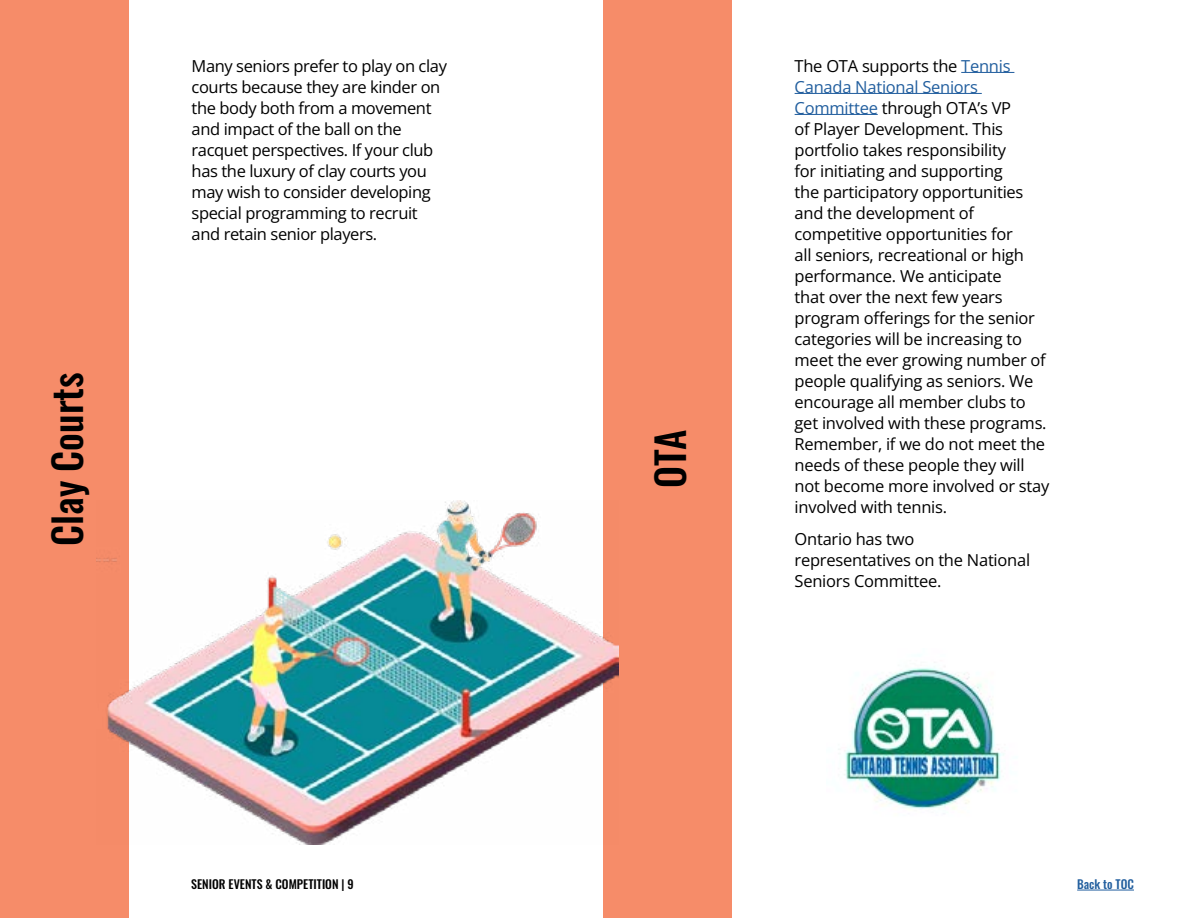
<style>
.page{position:relative;width:1188px;height:918px;background:#fff}
.page>*{position:absolute;margin:0;border:0;box-sizing:border-box;transform-origin:0 0}
.t1{font:500 39px "Oswald";color:#000}
.t2{font:16.5px/21px "Open Sans";letter-spacing:-.015em;color:#000}
.t3{font:500 12px "Oswald";color:#000}
.t4{font:500 12px "Oswald";color:#215e9e}
.s1{color:#215e9e}
</style>
<div class="page">
<div style="left:0;top:0;width:129px;height:918px;background:#f68c69"></div>
<div style="left:603px;top:0;width:129px;height:918px;background:#f68c69"></div>
<img style="left:97px;top:500px;width:521px;height:345px">
<hr style="left:1077px;top:890px;width:57px;height:1px;background:#215e9e">
<hr style="left:961px;top:72px;width:53px;height:1px;background:#215e9e">
<hr style="left:795px;top:93px;width:187px;height:1px;background:#215e9e">
<hr style="left:795px;top:114px;width:83px;height:1px;background:#215e9e">
<img style="left:838px;top:666px;width:166px;height:143px">
<h1 class="t1" style="left:47px;top:546px;width:175px;rotate:-90deg">Clay Courts</h1>
<p class="t2" style="left:192px;top:55px;width:257px">Many seniors prefer to play on clay courts because they are kinder on the body both from a movement and impact of the ball on the racquet perspectives. If your club has the luxury of clay courts you may wish to consider developing special programming to recruit and retain senior players.</p>
<p class="t2" style="left:795px;top:55px;width:256px">The OTA supports the <span class="s1">Tennis<br>Canada National Seniors<br>Committee</span> through OTA’s VP<br>of Player Development. This portfolio takes responsibility<br>for initiating and supporting<br>the participatory opportunities and the development of competitive opportunities for<br>all seniors, recreational or high performance. We anticipate<br>that over the next few years program offerings for the senior categories will be increasing to meet the ever growing number of people qualifying as seniors. We encourage all member clubs to get involved with these programs.<br>Remember, if we do not meet the needs of these people they will not become more involved or stay involved with tennis.</p>
<p class="t2" style="left:795px;top:528px;width:237px">Ontario has two representatives on the National<br>Seniors Committee.</p>
<h1 class="t1" style="left:650px;top:488px;width:60px;rotate:-90deg">OTA</h1>
<p class="t3" style="left:191px;top:878px;width:164px">SENIOR EVENTS &amp; COMPETITION | 9</p>
<p class="t4" style="left:1077px;top:878px;width:58px">Back to TOC</p>
</div>
